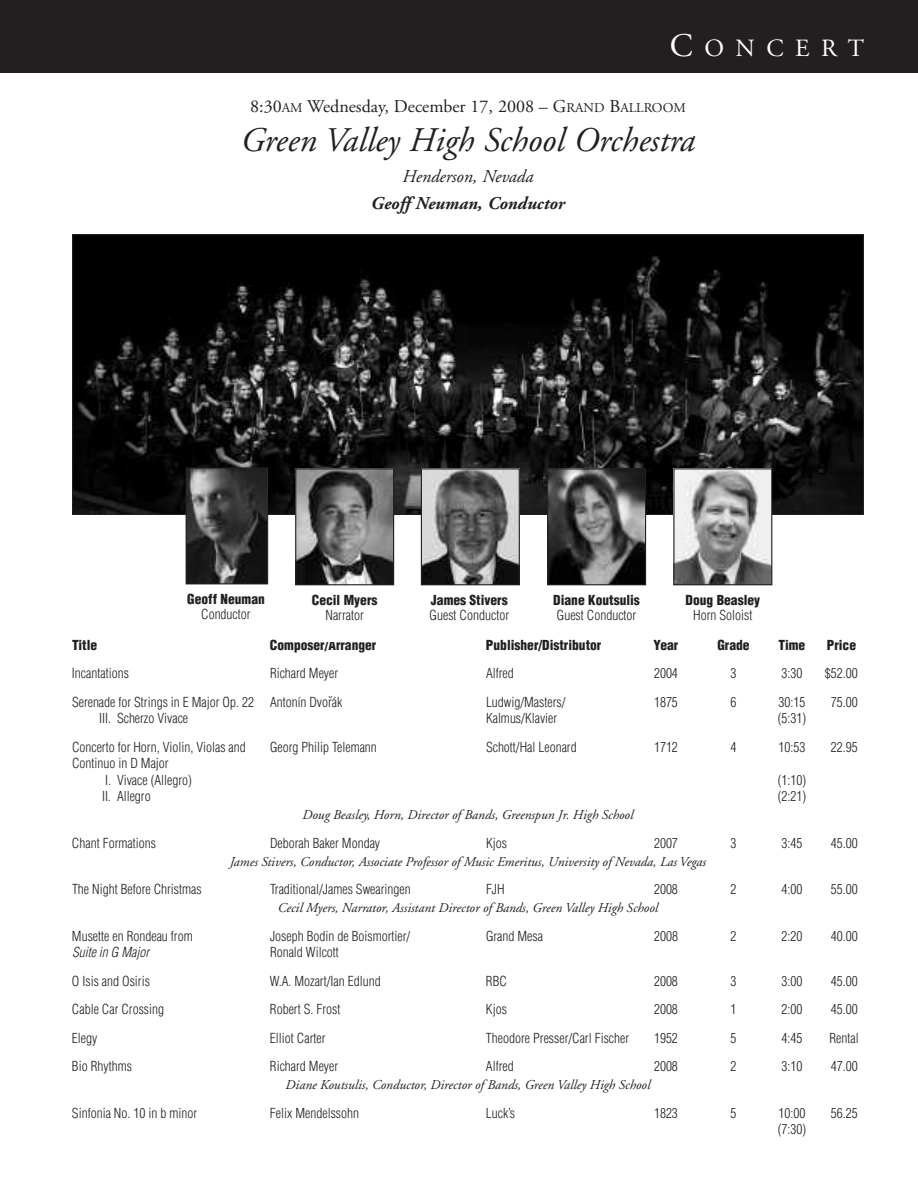
<style>
.page{position:relative;width:918px;height:1188px;background:#fff}
.page>*{position:absolute;margin:0;border:0;box-sizing:border-box;transform-origin:0 0}
.t1{font:italic 34.5px "Adobe Garamond";color:#231f20}
.t2{font:24.75px "Adobe Garamond";letter-spacing:.465em;color:#fff}
.t3{font:18px "Adobe Garamond";color:#231f20}
.t4{font:italic 700 18px "Adobe Garamond";color:#231f20}
.t5{font:italic 18px "Adobe Garamond";color:#231f20}
.t6{font:300 condensed 13.5px/16.5px "Helvetica";color:#231f20}
.t7{font:italic 13.5px "Adobe Garamond";color:#231f20}
.t8{font:900 condensed 13.5px "Helvetica";color:#231f20}
.t9{font:italic 300 condensed 13.5px "Helvetica";color:#231f20}
.s1{font-size:33px}
.s2{font-size:13.5px}
</style>
<div class="page">
<div style="left:0;top:0;width:918px;height:73px;background:#231f20"></div>
<img style="left:74px;top:236px;width:788px;height:277px">
<img style="left:675px;top:470px;width:95px;height:113px">
<div style="left:673px;top:468px;width:99px;height:117px;border:1px solid #231f20"></div>
<img style="left:549px;top:470px;width:95px;height:113px">
<div style="left:547px;top:468px;width:99px;height:117px;border:1px solid #231f20"></div>
<img style="left:423px;top:470px;width:95px;height:113px">
<div style="left:421px;top:468px;width:99px;height:117px;border:1px solid #231f20"></div>
<img style="left:297px;top:470px;width:95px;height:113px">
<div style="left:295px;top:468px;width:99px;height:117px;border:1px solid #231f20"></div>
<img style="left:188px;top:469px;width:78px;height:113px">
<div style="left:186px;top:467px;width:82px;height:117px;border:1px solid #231f20"></div>
<h2 class="t2" style="left:670px;top:39px;width:196px"><span class="s1">C</span>ONCERT</h2>
<h3 class="t3" style="left:250px;top:99px;width:437px">8:30<span class="s2">AM</span> Wednesday, December 17, 2008 – G<span class="s2">RAND</span> B<span class="s2">ALLROOM</span></h3>
<h1 class="t1" style="left:241px;top:126px;width:456px">Green Valley High School Orchestra</h1>
<h3 class="t5" style="left:403px;top:170px;width:132px">Henderson, Nevada</h3>
<h3 class="t4" style="left:371px;top:197px;width:196px">Geoff Neuman, Conductor</h3>
<p class="t8" style="left:187px;top:591px;width:79px">Geoff Neuman</p>
<p class="t6" style="left:201px;top:606px;width:51px">Conductor</p>
<p class="t8" style="left:312px;top:592px;width:67px">Cecil Myers</p>
<p class="t6" style="left:326px;top:607px;width:40px">Narrator</p>
<p class="t8" style="left:431px;top:592px;width:78px">James Stivers</p>
<p class="t6" style="left:430px;top:607px;width:81px">Guest Conductor</p>
<p class="t8" style="left:553px;top:592px;width:88px">Diane Koutsulis</p>
<p class="t6" style="left:557px;top:607px;width:81px">Guest Conductor</p>
<p class="t8" style="left:686px;top:592px;width:76px">Doug Beasley</p>
<p class="t6" style="left:693px;top:607px;width:61px">Horn Soloist</p>
<p class="t8" style="left:72px;top:637px;width:27px">Title</p>
<p class="t8" style="left:270px;top:637px;width:108px">Composer/Arranger</p>
<p class="t8" style="left:486px;top:637px;width:117px">Publisher/Distributor</p>
<p class="t8" style="left:654px;top:637px;width:26px">Year</p>
<p class="t8" style="left:717px;top:637px;width:34px">Grade</p>
<p class="t8" style="left:779px;top:637px;width:28px">Time</p>
<p class="t8" style="left:827px;top:637px;width:31px">Price</p>
<p class="t6" style="left:72px;top:666px;width:58px">Incantations</p>
<p class="t6" style="left:270px;top:666px;width:70px">Richard Meyer</p>
<p class="t6" style="left:486px;top:666px;width:29px">Alfred</p>
<p class="t6" style="left:654px;top:666px;width:25px">2004</p>
<p class="t6" style="left:731px;top:666px;width:7px">3</p>
<p class="t6" style="left:782px;top:666px;width:22px">3:30</p>
<p class="t6" style="left:825px;top:666px;width:34px">$52.00</p>
<p class="t6" style="left:72px;top:694px;width:272px">Serenade for Strings in E Major Op. 22 Antonín Dvorák</p>
<p class="t6" style="left:486px;top:694px;width:81px">Ludwig/Masters/</p>
<p class="t6" style="left:654px;top:694px;width:25px">1875</p>
<p class="t6" style="left:731px;top:694px;width:7px">6</p>
<p class="t6" style="left:779px;top:694px;width:28px">30:15</p>
<p class="t6" style="left:831px;top:694px;width:28px">75.00</p>
<p class="t6" style="left:99px;top:711px;width:91px">III. Scherzo Vivace</p>
<p class="t6" style="left:486px;top:711px;width:73px">Kalmus/Klavier</p>
<p class="t6" style="left:778px;top:711px;width:30px">(5:31)</p>
<p class="t6" style="left:72px;top:739px;width:175px">Concerto for Horn, Violin, Violas and</p>
<p class="t6" style="left:270px;top:739px;width:108px">Georg Philip Telemann</p>
<p class="t6" style="left:486px;top:739px;width:92px">Schott/Hal Leonard</p>
<p class="t6" style="left:654px;top:739px;width:25px">1712</p>
<p class="t6" style="left:731px;top:739px;width:7px">4</p>
<p class="t6" style="left:779px;top:739px;width:28px">10:53</p>
<p class="t6" style="left:831px;top:739px;width:28px">22.95</p>
<p class="t6" style="left:105px;top:756px;width:88px;text-indent:-33px">Continuo in D Major<br>I. Vivace (Allegro)</p>
<p class="t6" style="left:333px;top:701px;width:6px;rotate:-180deg">ˆ</p>
<p class="t6" style="left:778px;top:772px;width:30px">(1:10)</p>
<p class="t6" style="left:102px;top:789px;width:50px">II. Allegro</p>
<p class="t6" style="left:778px;top:789px;width:30px">(2:21)</p>
<p class="t7" style="left:303px;top:810px;width:332px">Doug Beasley, Horn, Director of Bands, Greenspun Jr. High School</p>
<p class="t6" style="left:72px;top:835px;width:85px">Chant Formations</p>
<p class="t6" style="left:270px;top:835px;width:112px">Deborah Baker Monday</p>
<p class="t6" style="left:486px;top:835px;width:22px">Kjos</p>
<p class="t6" style="left:654px;top:835px;width:25px">2007</p>
<p class="t6" style="left:731px;top:835px;width:7px">3</p>
<p class="t6" style="left:782px;top:835px;width:22px">3:45</p>
<p class="t6" style="left:831px;top:835px;width:28px">45.00</p>
<p class="t7" style="left:230px;top:856px;width:478px">James Stivers, Conductor, Associate Professor of Music Emeritus, University of Nevada, Las Vegas</p>
<p class="t6" style="left:72px;top:882px;width:131px">The Night Before Christmas</p>
<p class="t6" style="left:270px;top:882px;width:142px">Traditional/James Swearingen</p>
<p class="t6" style="left:486px;top:882px;width:20px">FJH</p>
<p class="t6" style="left:654px;top:882px;width:25px">2008</p>
<p class="t6" style="left:731px;top:882px;width:7px">2</p>
<p class="t6" style="left:782px;top:882px;width:22px">4:00</p>
<p class="t6" style="left:831px;top:882px;width:28px">55.00</p>
<p class="t7" style="left:278px;top:903px;width:382px">Cecil Myers, Narrator, Assistant Director of Bands, Green Valley High School</p>
<p class="t6" style="left:72px;top:928px;width:122px">Musette en Rondeau from</p>
<p class="t6" style="left:270px;top:928px;width:142px">Joseph Bodin de Boismortier/</p>
<p class="t6" style="left:486px;top:928px;width:58px">Grand Mesa</p>
<p class="t6" style="left:654px;top:928px;width:25px">2008</p>
<p class="t6" style="left:731px;top:928px;width:7px">2</p>
<p class="t6" style="left:782px;top:928px;width:22px">2:20</p>
<p class="t6" style="left:831px;top:928px;width:28px">40.00</p>
<p class="t9" style="left:72px;top:945px;width:81px">Suite in G Major</p>
<p class="t6" style="left:270px;top:945px;width:70px">Ronald Wilcott</p>
<p class="t6" style="left:72px;top:973px;width:79px">O Isis and Osiris</p>
<p class="t6" style="left:270px;top:973px;width:112px">W.A. Mozart/Ian Edlund</p>
<p class="t6" style="left:486px;top:973px;width:23px">RBC</p>
<p class="t6" style="left:654px;top:973px;width:25px">2008</p>
<p class="t6" style="left:731px;top:973px;width:7px">3</p>
<p class="t6" style="left:782px;top:973px;width:22px">3:00</p>
<p class="t6" style="left:831px;top:973px;width:28px">45.00</p>
<p class="t6" style="left:72px;top:1002px;width:94px">Cable Car Crossing</p>
<p class="t6" style="left:270px;top:1002px;width:72px">Robert S. Frost</p>
<p class="t6" style="left:486px;top:1002px;width:22px">Kjos</p>
<p class="t6" style="left:654px;top:1002px;width:25px">2008</p>
<p class="t6" style="left:731px;top:1002px;width:7px">1</p>
<p class="t6" style="left:782px;top:1002px;width:22px">2:00</p>
<p class="t6" style="left:831px;top:1002px;width:28px">45.00</p>
<p class="t6" style="left:72px;top:1030px;width:27px">Elegy</p>
<p class="t6" style="left:270px;top:1030px;width:57px">Elliot Carter</p>
<p class="t6" style="left:486px;top:1030px;width:145px">Theodore Presser/Carl Fischer</p>
<p class="t6" style="left:654px;top:1030px;width:25px">1952</p>
<p class="t6" style="left:731px;top:1030px;width:7px">5</p>
<p class="t6" style="left:782px;top:1030px;width:22px">4:45</p>
<p class="t6" style="left:829px;top:1030px;width:31px">Rental</p>
<p class="t6" style="left:72px;top:1059px;width:61px">Bio Rhythms</p>
<p class="t6" style="left:270px;top:1059px;width:70px">Richard Meyer</p>
<p class="t6" style="left:486px;top:1059px;width:29px">Alfred</p>
<p class="t6" style="left:654px;top:1059px;width:25px">2008</p>
<p class="t6" style="left:731px;top:1059px;width:7px">2</p>
<p class="t6" style="left:782px;top:1059px;width:22px">3:10</p>
<p class="t6" style="left:831px;top:1059px;width:28px">47.00</p>
<p class="t7" style="left:286px;top:1080px;width:366px">Diane Koutsulis, Conductor, Director of Bands, Green Valley High School</p>
<p class="t6" style="left:72px;top:1105px;width:127px">Sinfonia No. 10 in b minor</p>
<p class="t6" style="left:270px;top:1105px;width:91px">Felix Mendelssohn</p>
<p class="t6" style="left:486px;top:1105px;width:31px">Luck’s</p>
<p class="t6" style="left:654px;top:1105px;width:25px">1823</p>
<p class="t6" style="left:731px;top:1105px;width:7px">5</p>
<p class="t6" style="left:779px;top:1105px;width:28px">10:00</p>
<p class="t6" style="left:831px;top:1105px;width:28px">56.25</p>
<p class="t6" style="left:778px;top:1122px;width:30px">(7:30)</p>
</div>
